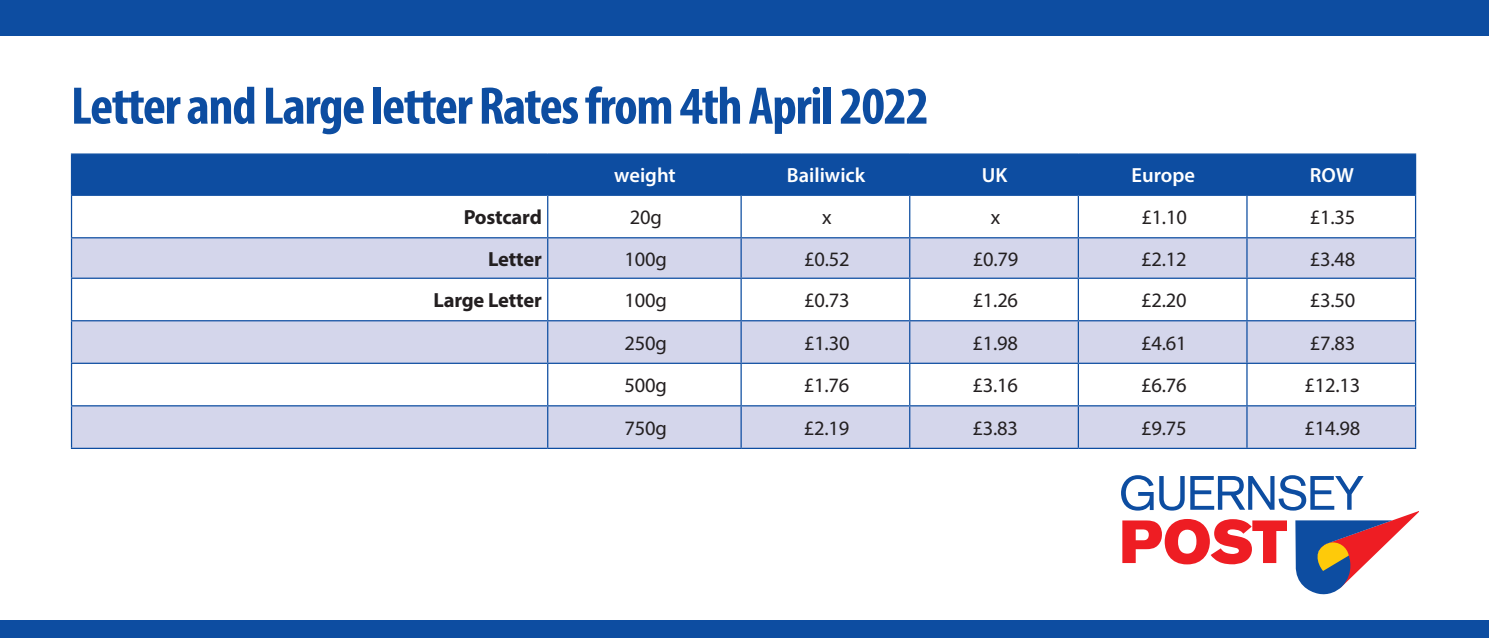
<style>
.page{position:relative;width:1489px;height:638px;background:#fff}
.page>*{position:absolute;margin:0;border:0;box-sizing:border-box;transform-origin:0 0}
.t1{font:700 condensed 53.25px "Myriad Pro";letter-spacing:-.025em;color:#0d4da1}
.t2{font:20.5px "Myriad Pro";letter-spacing:-.01em;color:#231f20}
.t3{font:600 20.5px "Myriad Pro";color:#fff}
.t4{font:700 20.5px "Myriad Pro";letter-spacing:-.01em;color:#231f20}
</style>
<div class="page">
<div style="left:72px;top:155px;width:1342px;height:40px;background:#0d4da1"></div>
<svg style="left:72px;top:238px;width:1342px;height:210px;fill:#d4d6eb"></svg>
<hr style="left:71px;top:153px;width:476px;height:2px;background:#0d4da1">
<hr style="left:71px;top:155px;width:1px;height:40px;background:#0d4da1">
<hr style="left:547px;top:153px;width:194px;height:2px;background:#0d4da1">
<hr style="left:547px;top:155px;width:1px;height:40px;background:#0d4da1">
<hr style="left:741px;top:153px;width:168px;height:2px;background:#0d4da1">
<hr style="left:740px;top:155px;width:1px;height:40px;background:#0d4da1">
<hr style="left:909px;top:153px;width:169px;height:2px;background:#0d4da1">
<hr style="left:909px;top:155px;width:1px;height:40px;background:#0d4da1">
<hr style="left:1078px;top:153px;width:168px;height:2px;background:#0d4da1">
<hr style="left:1077px;top:155px;width:1px;height:40px;background:#0d4da1">
<hr style="left:1246px;top:153px;width:169px;height:2px;background:#0d4da1">
<hr style="left:1246px;top:155px;width:1px;height:40px;background:#0d4da1">
<hr style="left:1414px;top:155px;width:1px;height:40px;background:#0d4da1">
<hr style="left:71px;top:195px;width:476px;height:1px;background:#0d4da1">
<hr style="left:71px;top:196px;width:1px;height:41px;background:#0d4da1">
<hr style="left:547px;top:195px;width:194px;height:1px;background:#0d4da1">
<hr style="left:547px;top:196px;width:1px;height:41px;background:#0d4da1">
<hr style="left:741px;top:195px;width:168px;height:1px;background:#0d4da1">
<hr style="left:740px;top:196px;width:1px;height:41px;background:#0d4da1">
<hr style="left:909px;top:195px;width:169px;height:1px;background:#0d4da1">
<hr style="left:909px;top:196px;width:1px;height:41px;background:#0d4da1">
<hr style="left:1078px;top:195px;width:168px;height:1px;background:#0d4da1">
<hr style="left:1077px;top:196px;width:1px;height:41px;background:#0d4da1">
<hr style="left:1246px;top:195px;width:169px;height:1px;background:#0d4da1">
<hr style="left:1246px;top:196px;width:1px;height:41px;background:#0d4da1">
<hr style="left:1414px;top:196px;width:1px;height:41px;background:#0d4da1">
<hr style="left:71px;top:237px;width:476px;height:1px;background:#0d4da1">
<hr style="left:71px;top:238px;width:1px;height:40px;background:#0d4da1">
<hr style="left:547px;top:237px;width:194px;height:1px;background:#0d4da1">
<hr style="left:547px;top:238px;width:1px;height:40px;background:#0d4da1">
<hr style="left:741px;top:237px;width:168px;height:1px;background:#0d4da1">
<hr style="left:740px;top:238px;width:1px;height:40px;background:#0d4da1">
<hr style="left:909px;top:237px;width:169px;height:1px;background:#0d4da1">
<hr style="left:909px;top:238px;width:1px;height:40px;background:#0d4da1">
<hr style="left:1078px;top:237px;width:168px;height:1px;background:#0d4da1">
<hr style="left:1077px;top:238px;width:1px;height:40px;background:#0d4da1">
<hr style="left:1246px;top:237px;width:169px;height:1px;background:#0d4da1">
<hr style="left:1246px;top:238px;width:1px;height:40px;background:#0d4da1">
<hr style="left:1414px;top:238px;width:1px;height:40px;background:#0d4da1">
<hr style="left:71px;top:278px;width:476px;height:1px;background:#0d4da1">
<hr style="left:71px;top:279px;width:1px;height:41px;background:#0d4da1">
<hr style="left:547px;top:278px;width:194px;height:1px;background:#0d4da1">
<hr style="left:547px;top:279px;width:1px;height:41px;background:#0d4da1">
<hr style="left:741px;top:278px;width:168px;height:1px;background:#0d4da1">
<hr style="left:740px;top:279px;width:1px;height:41px;background:#0d4da1">
<hr style="left:909px;top:278px;width:169px;height:1px;background:#0d4da1">
<hr style="left:909px;top:279px;width:1px;height:41px;background:#0d4da1">
<hr style="left:1078px;top:278px;width:168px;height:1px;background:#0d4da1">
<hr style="left:1077px;top:279px;width:1px;height:41px;background:#0d4da1">
<hr style="left:1246px;top:278px;width:169px;height:1px;background:#0d4da1">
<hr style="left:1246px;top:279px;width:1px;height:41px;background:#0d4da1">
<hr style="left:1414px;top:279px;width:1px;height:41px;background:#0d4da1">
<hr style="left:71px;top:320px;width:476px;height:1px;background:#0d4da1">
<hr style="left:71px;top:321px;width:1px;height:42px;background:#0d4da1">
<hr style="left:547px;top:320px;width:194px;height:1px;background:#0d4da1">
<hr style="left:547px;top:321px;width:1px;height:42px;background:#0d4da1">
<hr style="left:741px;top:320px;width:168px;height:1px;background:#0d4da1">
<hr style="left:740px;top:321px;width:1px;height:42px;background:#0d4da1">
<hr style="left:909px;top:320px;width:169px;height:1px;background:#0d4da1">
<hr style="left:909px;top:321px;width:1px;height:42px;background:#0d4da1">
<hr style="left:1078px;top:320px;width:168px;height:1px;background:#0d4da1">
<hr style="left:1077px;top:321px;width:1px;height:42px;background:#0d4da1">
<hr style="left:1246px;top:320px;width:169px;height:1px;background:#0d4da1">
<hr style="left:1246px;top:321px;width:1px;height:42px;background:#0d4da1">
<hr style="left:1414px;top:321px;width:1px;height:42px;background:#0d4da1">
<hr style="left:71px;top:363px;width:476px;height:1px;background:#0d4da1">
<hr style="left:71px;top:364px;width:1px;height:41px;background:#0d4da1">
<hr style="left:547px;top:363px;width:194px;height:1px;background:#0d4da1">
<hr style="left:547px;top:364px;width:1px;height:41px;background:#0d4da1">
<hr style="left:741px;top:363px;width:168px;height:1px;background:#0d4da1">
<hr style="left:740px;top:364px;width:1px;height:41px;background:#0d4da1">
<hr style="left:909px;top:363px;width:169px;height:1px;background:#0d4da1">
<hr style="left:909px;top:364px;width:1px;height:41px;background:#0d4da1">
<hr style="left:1078px;top:363px;width:168px;height:1px;background:#0d4da1">
<hr style="left:1077px;top:364px;width:1px;height:41px;background:#0d4da1">
<hr style="left:1246px;top:363px;width:169px;height:1px;background:#0d4da1">
<hr style="left:1246px;top:364px;width:1px;height:41px;background:#0d4da1">
<hr style="left:1414px;top:364px;width:1px;height:41px;background:#0d4da1">
<hr style="left:71px;top:405px;width:476px;height:1px;background:#0d4da1">
<hr style="left:71px;top:406px;width:1px;height:42px;background:#0d4da1">
<hr style="left:547px;top:405px;width:194px;height:1px;background:#0d4da1">
<hr style="left:547px;top:406px;width:1px;height:42px;background:#0d4da1">
<hr style="left:741px;top:405px;width:168px;height:1px;background:#0d4da1">
<hr style="left:740px;top:406px;width:1px;height:42px;background:#0d4da1">
<hr style="left:909px;top:405px;width:169px;height:1px;background:#0d4da1">
<hr style="left:909px;top:406px;width:1px;height:42px;background:#0d4da1">
<hr style="left:1078px;top:405px;width:168px;height:1px;background:#0d4da1">
<hr style="left:1077px;top:406px;width:1px;height:42px;background:#0d4da1">
<hr style="left:1246px;top:405px;width:169px;height:1px;background:#0d4da1">
<hr style="left:1246px;top:406px;width:1px;height:42px;background:#0d4da1">
<hr style="left:1414px;top:406px;width:1px;height:42px;background:#0d4da1">
<hr style="left:71px;top:448px;width:476px;height:1px;background:#0d4da1">
<hr style="left:547px;top:448px;width:194px;height:1px;background:#0d4da1">
<hr style="left:741px;top:448px;width:168px;height:1px;background:#0d4da1">
<hr style="left:909px;top:448px;width:169px;height:1px;background:#0d4da1">
<hr style="left:1078px;top:448px;width:168px;height:1px;background:#0d4da1">
<hr style="left:1246px;top:448px;width:169px;height:1px;background:#0d4da1">
<svg style="left:1121px;top:475px;width:296px;height:119px"></svg>
<div style="left:0;top:0;width:1488px;height:35px;background:#0d4da1"></div>
<div style="left:0;top:620px;width:1488px;height:18px;background:#0d4da1"></div>
<h1 class="t1" style="left:71px;top:73px;width:859px">Letter and Large letter Rates from 4th April 2022</h1>
<p class="t3" style="left:614px;top:162px;width:63px">weight</p>
<p class="t3" style="left:786px;top:162px;width:80px">Bailiwick</p>
<p class="t3" style="left:981px;top:162px;width:27px">UK</p>
<p class="t3" style="left:1131px;top:162px;width:65px">Europe</p>
<p class="t3" style="left:1309px;top:162px;width:45px">ROW</p>
<p class="t4" style="left:463px;top:204px;width:80px">Postcard</p>
<p class="t2" style="left:629px;top:205px;width:34px">20g</p>
<p class="t2" style="left:822px;top:205px;width:11px">x</p>
<p class="t2" style="left:990px;top:205px;width:11px">x</p>
<p class="t2" style="left:1141px;top:205px;width:47px">£1.10</p>
<p class="t2" style="left:1309px;top:205px;width:47px">£1.35</p>
<p class="t4" style="left:488px;top:245px;width:55px">Letter</p>
<p class="t2" style="left:624px;top:246px;width:44px">100g</p>
<p class="t2" style="left:804px;top:246px;width:47px">£0.52</p>
<p class="t2" style="left:972px;top:246px;width:47px">£0.79</p>
<p class="t2" style="left:1141px;top:246px;width:47px">£2.12</p>
<p class="t2" style="left:1309px;top:246px;width:47px">£3.48</p>
<p class="t4" style="left:433px;top:287px;width:110px">Large Letter</p>
<p class="t2" style="left:624px;top:288px;width:44px">100g</p>
<p class="t2" style="left:804px;top:288px;width:47px">£0.73</p>
<p class="t2" style="left:972px;top:288px;width:47px">£1.26</p>
<p class="t2" style="left:1141px;top:288px;width:47px">£2.20</p>
<p class="t2" style="left:1309px;top:288px;width:47px">£3.50</p>
<p class="t2" style="left:624px;top:330px;width:44px">250g</p>
<p class="t2" style="left:804px;top:330px;width:47px">£1.30</p>
<p class="t2" style="left:972px;top:330px;width:47px">£1.98</p>
<p class="t2" style="left:1141px;top:330px;width:47px">£4.61</p>
<p class="t2" style="left:1309px;top:330px;width:47px">£7.83</p>
<p class="t2" style="left:624px;top:373px;width:44px">500g</p>
<p class="t2" style="left:804px;top:373px;width:47px">£1.76</p>
<p class="t2" style="left:972px;top:373px;width:47px">£3.16</p>
<p class="t2" style="left:1141px;top:373px;width:47px">£6.76</p>
<p class="t2" style="left:1304px;top:373px;width:57px">£12.13</p>
<p class="t2" style="left:624px;top:415px;width:44px">750g</p>
<p class="t2" style="left:804px;top:415px;width:47px">£2.19</p>
<p class="t2" style="left:972px;top:415px;width:47px">£3.83</p>
<p class="t2" style="left:1141px;top:415px;width:47px">£9.75</p>
<p class="t2" style="left:1304px;top:415px;width:57px">£14.98</p>
</div>
